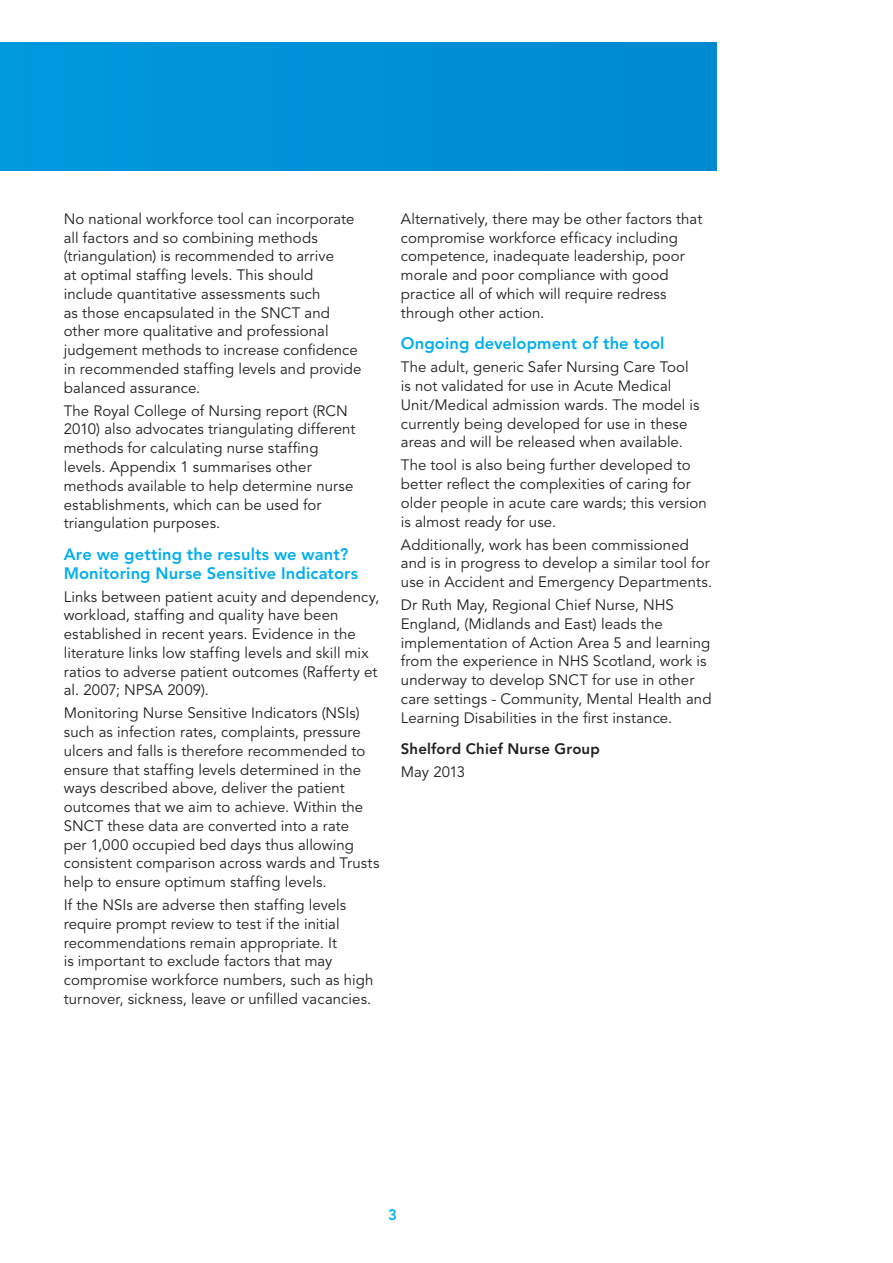
<style>
.page{position:relative;width:893px;height:1263px;background:#fff}
.page>*{position:absolute;margin:0;border:0;box-sizing:border-box;transform-origin:0 0}
.Subhead{font:800 16.5px/18.8px "Avenir LT Std";letter-spacing:.005em;color:#00aeef}
.body{font:15px/18.8px "Avenir LT Std";letter-spacing:.005em;color:#231f20}
.body-2{font:800 15px "Avenir LT Std";letter-spacing:.01em;color:#231f20}
.Subhead-2{font:800 15px "Avenir LT Std";color:#00aeef}
</style>
<div class="page">
<div style="left:0;top:43px;width:717px;height:127px;background:#0091d6"></div>
<p class="body" style="left:64px;top:210px;width:299px">No national workforce tool can incorporate all factors and so combining methods (triangulation) is recommended to arrive<br>at optimal staffing levels. This should include quantitative assessments such<br>as those encapsulated in the SNCT and other more qualitative and professional judgement methods to increase confidence in recommended staffing levels and provide balanced assurance.</p>
<p class="body" style="left:64px;top:402px;width:293px">The Royal College of Nursing report (RCN 2010) also advocates triangulating different methods for calculating nurse staffing levels. Appendix 1 summarises other methods available to help determine nurse establishments, which can be used for triangulation purposes.</p>
<p class="Subhead" style="left:64px;top:545px;width:296px">Are we getting the results we want?<br>Monitoring Nurse Sensitive Indicators</p>
<p class="body" style="left:64px;top:587px;width:317px">Links between patient acuity and dependency, workload, staffing and quality have been established in recent years. Evidence in the literature links low staffing levels and skill mix ratios to adverse patient outcomes (Rafferty et al. 2007; NPSA 2009).</p>
<p class="body" style="left:64px;top:704px;width:317px">Monitoring Nurse Sensitive Indicators (NSIs) such as infection rates, complaints, pressure ulcers and falls is therefore recommended to ensure that staffing levels determined in the ways described above, deliver the patient outcomes that we aim to achieve. Within the SNCT these data are converted into a rate<br>per 1,000 occupied bed days thus allowing consistent comparison across wards and Trusts help to ensure optimum staffing levels.</p>
<p class="body" style="left:64px;top:896px;width:311px">If the NSIs are adverse then staffing levels require prompt review to test if the initial recommendations remain appropriate. It<br>is important to exclude factors that may compromise workforce numbers, such as high turnover, sickness, leave or unfilled vacancies.</p>
<p class="body" style="left:401px;top:210px;width:303px">Alternatively, there may be other factors that compromise workforce efficacy including competence, inadequate leadership, poor morale and poor compliance with good practice all of which will require redress through other action.</p>
<p class="Subhead" style="left:401px;top:334px;width:265px">Ongoing development of the tool</p>
<p class="body" style="left:401px;top:358px;width:300px">The adult, generic Safer Nursing Care Tool is not validated for use in Acute Medical Unit/Medical admission wards. The model is currently being developed for use in these areas and will be released when available.</p>
<p class="body" style="left:401px;top:456px;width:307px">The tool is also being further developed to better reflect the complexities of caring for older people in acute care wards; this version is almost ready for use.</p>
<p class="body" style="left:401px;top:535px;width:313px">Additionally, work has been commissioned and is in progress to develop a similar tool for use in Accident and Emergency Departments.</p>
<p class="body" style="left:401px;top:596px;width:312px">Dr Ruth May, Regional Chief Nurse, NHS England, (Midlands and East) leads the implementation of Action Area 5 and learning from the experience in NHS Scotland, work is underway to develop SNCT for use in other care settings - Community, Mental Health and Learning Disabilities in the first instance.</p>
<p class="body-2" style="left:401px;top:740px;width:200px">Shelford Chief Nurse Group</p>
<p class="body" style="left:401px;top:763px;width:66px">May 2013</p>
<p class="Subhead-2" style="left:388px;top:1206px;width:10px">3</p>
</div>
